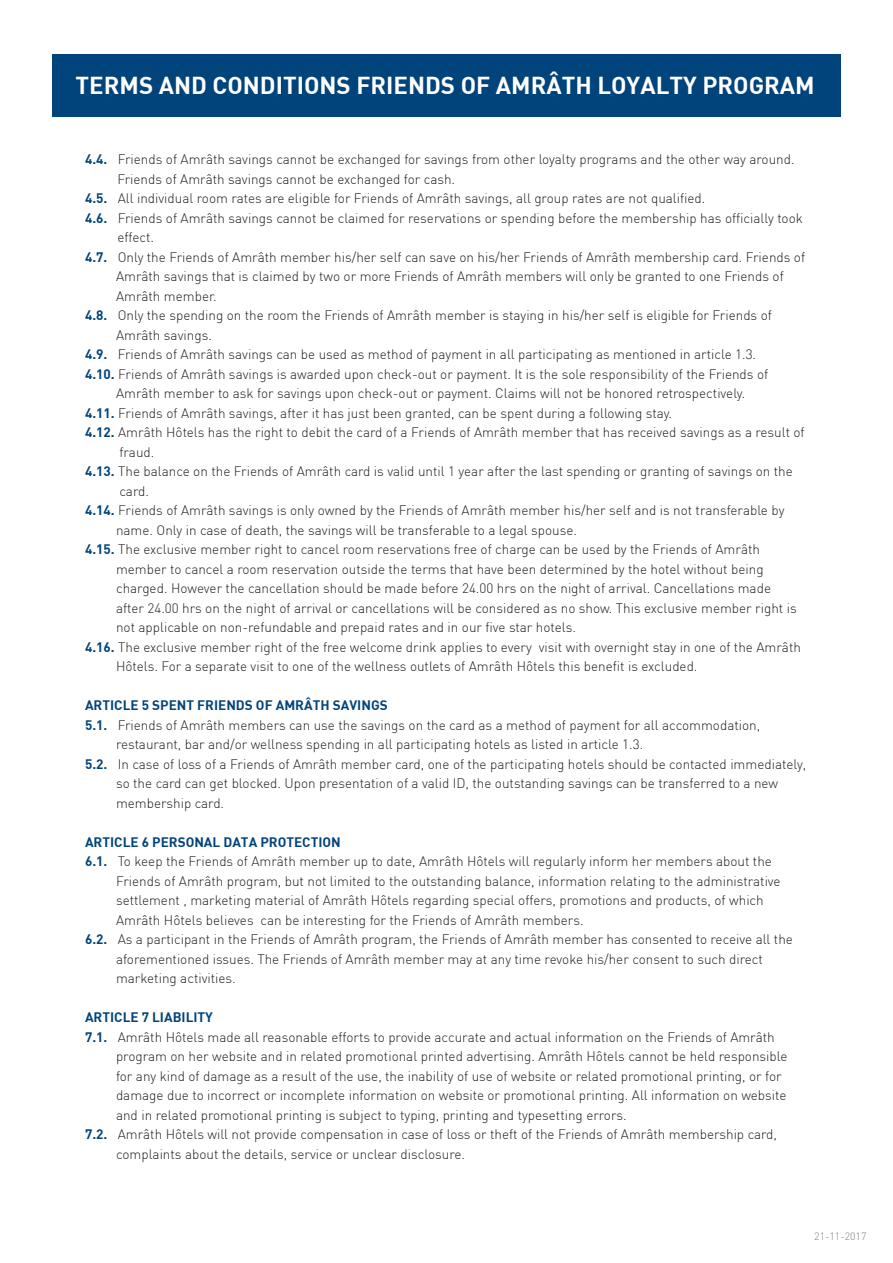
<style>
.page{position:relative;width:893px;height:1263px;background:#fff}
.page>*{position:absolute;margin:0;border:0;box-sizing:border-box;transform-origin:0 0}
.t1{font:24px "DIN Bold";color:#fff}
.t2{font:300 13.5px "DIN";color:#231f20}
.t3{font:13.5px "DIN Bold";color:#00447b}
.t4{font:300 10.5px "DIN";color:#7e8083}
.s1{font-family:"DIN Bold";font-weight:400;color:#00447b}
</style>
<div class="page">
<div style="left:52px;top:54px;width:789px;height:62px;background:#00447b"></div>
<h1 class="t1" style="left:76px;top:70px;width:741px">TERMS AND CONDITIONS FRIENDS OF AMRÂTH LOYALTY PROGRAM</h1>
<p class="t2" style="left:85px;top:151px;width:711px"><span class="s1">4.4.</span> Friends of Amrâth savings cannot be exchanged for savings from other loyalty programs and the other way around.</p>
<p class="t2" style="left:117px;top:171px;width:339px">Friends of Amrâth savings cannot be exchanged for cash.</p>
<p class="t2" style="left:85px;top:190px;width:622px"><span class="s1">4.5.</span> All individual room rates are eligible for Friends of Amrâth savings, all group rates are not qualified.</p>
<p class="t2" style="left:85px;top:210px;width:719px"><span class="s1">4.6.</span> Friends of Amrâth savings cannot be claimed for reservations or spending before the membership has officially took</p>
<p class="t2" style="left:117px;top:229px;width:38px">effect.</p>
<p class="t2" style="left:85px;top:249px;width:722px"><span class="s1">4.7.</span> Only the Friends of Amrâth member his/her self can save on his/her Friends of Amrâth membership card. Friends of</p>
<p class="t2" style="left:116px;top:268px;width:669px">Amrâth savings that is claimed by two or more Friends of Amrâth members will only be granted to one Friends of</p>
<p class="t2" style="left:116px;top:288px;width:102px">Amrâth member.</p>
<p class="t2" style="left:85px;top:307px;width:688px"><span class="s1">4.8.</span> Only the spending on the room the Friends of Amrâth member is staying in his/her self is eligible for Friends of</p>
<p class="t2" style="left:116px;top:327px;width:97px">Amrâth savings.</p>
<p class="t2" style="left:85px;top:346px;width:673px"><span class="s1">4.9.</span> Friends of Amrâth savings can be used as method of payment in all participating as mentioned in article 1.3.</p>
<p class="t2" style="left:85px;top:366px;width:685px"><span class="s1">4.10.</span> Friends of Amrâth savings is awarded upon check-out or payment. It is the sole responsibility of the Friends of</p>
<p class="t2" style="left:116px;top:385px;width:631px">Amrâth member to ask for savings upon check-out or payment. Claims will not be honored retrospectively.</p>
<p class="t2" style="left:85px;top:405px;width:589px"><span class="s1">4.11.</span> Friends of Amrâth savings, after it has just been granted, can be spent during a following stay.</p>
<p class="t2" style="left:85px;top:424px;width:721px"><span class="s1">4.12.</span> Amrâth Hôtels has the right to debit the card of a Friends of Amrâth member that has received savings as a result of</p>
<p class="t2" style="left:119px;top:444px;width:36px">fraud.</p>
<p class="t2" style="left:85px;top:463px;width:709px"><span class="s1">4.13.</span> The balance on the Friends of Amrâth card is valid until 1 year after the last spending or granting of savings on the</p>
<p class="t2" style="left:119px;top:483px;width:31px">card.</p>
<p class="t2" style="left:85px;top:502px;width:701px"><span class="s1">4.14.</span> Friends of Amrâth savings is only owned by the Friends of Amrâth member his/her self and is not transferable by</p>
<p class="t2" style="left:116px;top:522px;width:463px">name. Only in case of death, the savings will be transferable to a legal spouse.</p>
<p class="t2" style="left:85px;top:541px;width:676px"><span class="s1">4.15.</span> The exclusive member right to cancel room reservations free of charge can be used by the Friends of Amrâth</p>
<p class="t2" style="left:116px;top:561px;width:649px">member to cancel a room reservation outside the terms that have been determined by the hotel without being</p>
<p class="t2" style="left:116px;top:580px;width:656px">charged. However the cancellation should be made before 24.00 hrs on the night of arrival. Cancellations made</p>
<p class="t2" style="left:116px;top:600px;width:682px">after 24.00 hrs on the night of arrival or cancellations will be considered as no show. This exclusive member right is</p>
<p class="t2" style="left:116px;top:619px;width:461px">not applicable on non-refundable and prepaid rates and in our five star hotels.</p>
<p class="t2" style="left:85px;top:639px;width:717px"><span class="s1">4.16.</span> The exclusive member right of the free welcome drink applies to every visit with overnight stay in one of the Amrâth</p>
<p class="t2" style="left:116px;top:658px;width:583px">Hôtels. For a separate visit to one of the wellness outlets of Amrâth Hôtels this benefit is excluded.</p>
<p class="t3" style="left:85px;top:696px;width:304px">ARTICLE 5 SPENT FRIENDS OF AMRÂTH SAVINGS</p>
<p class="t2" style="left:85px;top:717px;width:677px"><span class="s1">5.1.</span> Friends of Amrâth members can use the savings on the card as a method of payment for all accommodation,</p>
<p class="t2" style="left:116px;top:736px;width:529px">restaurant, bar and/or wellness spending in all participating hotels as listed in article 1.3.</p>
<p class="t2" style="left:85px;top:756px;width:723px"><span class="s1">5.2.</span> In case of loss of a Friends of Amrâth member card, one of the participating hotels should be contacted immediately,</p>
<p class="t2" style="left:116px;top:775px;width:664px">so the card can get blocked. Upon presentation of a valid ID, the outstanding savings can be transferred to a new</p>
<p class="t2" style="left:116px;top:794px;width:110px">membership card.</p>
<p class="t3" style="left:85px;top:833px;width:257px">ARTICLE 6 PERSONAL DATA PROTECTION</p>
<p class="t2" style="left:85px;top:853px;width:688px"><span class="s1">6.1.</span> To keep the Friends of Amrâth member up to date, Amrâth Hôtels will regularly inform her members about the</p>
<p class="t2" style="left:116px;top:872px;width:666px">Friends of Amrâth program, but not limited to the outstanding balance, information relating to the administrative</p>
<p class="t2" style="left:116px;top:892px;width:649px">settlement , marketing material of Amrâth Hôtels regarding special offers, promotions and products, of which</p>
<p class="t2" style="left:116px;top:911px;width:469px">Amrâth Hôtels believes can be interesting for the Friends of Amrâth members.</p>
<p class="t2" style="left:85px;top:931px;width:709px"><span class="s1">6.2.</span> As a participant in the Friends of Amrâth program, the Friends of Amrâth member has consented to receive all the</p>
<p class="t2" style="left:116px;top:950px;width:648px">aforementioned issues. The Friends of Amrâth member may at any time revoke his/her consent to such direct</p>
<p class="t2" style="left:116px;top:970px;width:121px">marketing activities.</p>
<p class="t3" style="left:85px;top:1008px;width:129px">ARTICLE 7 LIABILITY</p>
<p class="t2" style="left:85px;top:1028px;width:691px"><span class="s1">7.1.</span> Amrâth Hôtels made all reasonable efforts to provide accurate and actual information on the Friends of Amrâth</p>
<p class="t2" style="left:116px;top:1048px;width:673px">program on her website and in related promotional printed advertising. Amrâth Hôtels cannot be held responsible</p>
<p class="t2" style="left:116px;top:1067px;width:667px">for any kind of damage as a result of the use, the inability of use of website or related promotional printing, or for</p>
<p class="t2" style="left:116px;top:1087px;width:672px">damage due to incorrect or incomplete information on website or promotional printing. All information on website</p>
<p class="t2" style="left:116px;top:1106px;width:512px">and in related promotional printing is subject to typing, printing and typesetting errors.</p>
<p class="t2" style="left:85px;top:1126px;width:693px"><span class="s1">7.2.</span> Amrâth Hôtels will not provide compensation in case of loss or theft of the Friends of Amrâth membership card,</p>
<p class="t2" style="left:116px;top:1145px;width:351px">complaints about the details, service or unclear disclosure.</p>
<p class="t4" style="left:814px;top:1229px;width:54px">21-11-2017</p>
</div>
